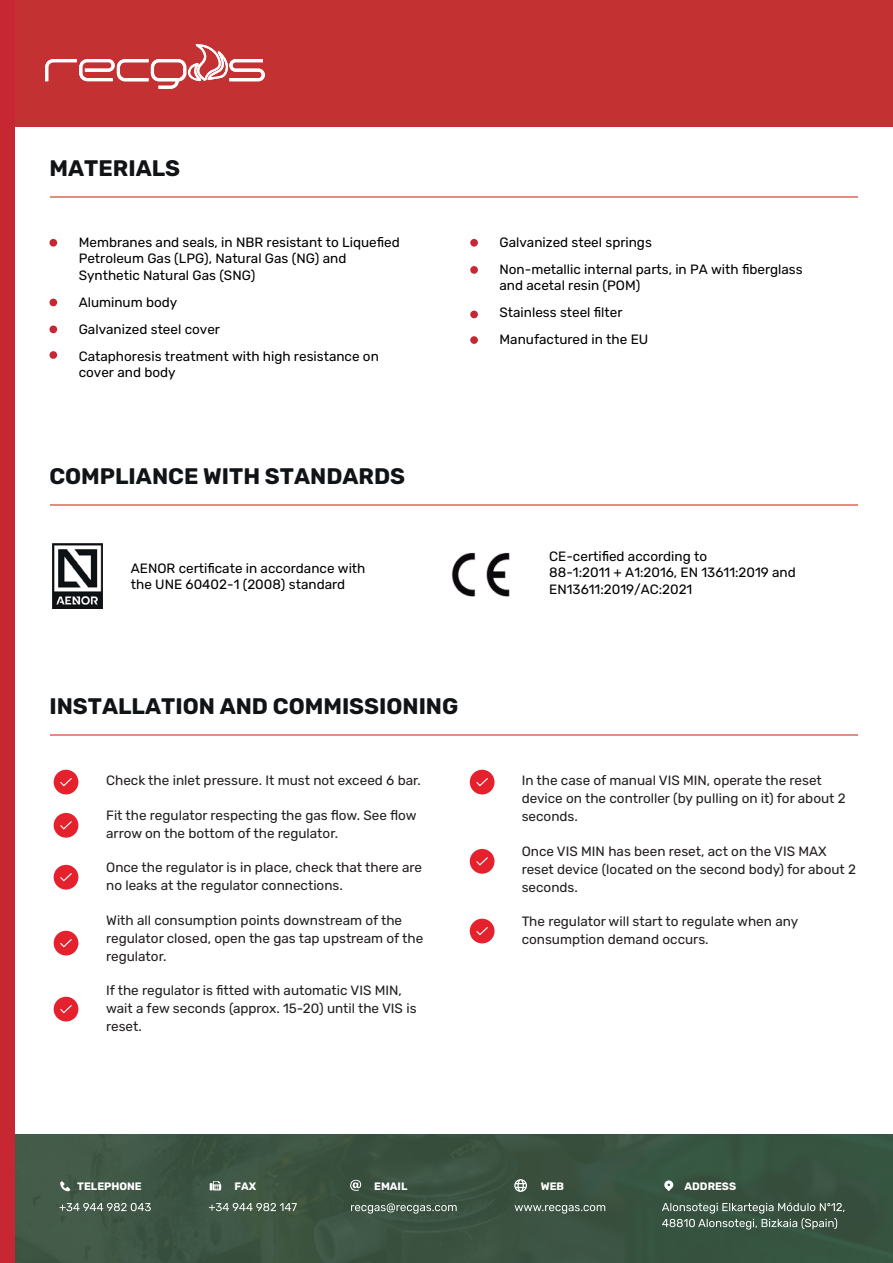
<style>
.page{position:relative;width:893px;height:1263px;background:#fff}
.page>*{position:absolute;margin:0;border:0;box-sizing:border-box;transform-origin:0 0}
.t1{font:700 22.5px "Rubik";color:#111416}
.t2{font:13.5px/18px "Rubik";color:#231f20}
.t3{font:13.5px/16.5px "Rubik";color:#000001}
.t4{font:700 10.8px "Rubik";color:#fff}
</style>
<div class="page">
<hr style="left:51px;top:197px;width:807px;height:1px;background:#d93b27">
<hr style="left:51px;top:505px;width:807px;height:1px;background:#d93b27">
<hr style="left:51px;top:735px;width:807px;height:1px;background:#d93b27">
<div style="left:49px;top:239px;width:8px;height:8px;background:#c62733;border-radius:50%"></div>
<div style="left:49px;top:299px;width:8px;height:7px;background:#c62733;border-radius:50%"></div>
<div style="left:49px;top:351px;width:8px;height:8px;background:#c62733;border-radius:50%"></div>
<div style="left:49px;top:326px;width:8px;height:7px;background:#c62733;border-radius:50%"></div>
<div style="left:470px;top:239px;width:8px;height:8px;background:#c62733;border-radius:50%"></div>
<div style="left:470px;top:266px;width:8px;height:8px;background:#c62733;border-radius:50%"></div>
<div style="left:470px;top:336px;width:8px;height:8px;background:#c62733;border-radius:50%"></div>
<div style="left:470px;top:311px;width:8px;height:7px;background:#c62733;border-radius:50%"></div>
<div style="left:54px;top:770px;width:24px;height:24px;background:#e4212c;border-radius:50%"></div>
<svg style="left:60px;top:778px;width:12px;height:8px"></svg>
<div style="left:54px;top:813px;width:24px;height:25px;background:#e4212c;border-radius:50%"></div>
<svg style="left:60px;top:821px;width:12px;height:8px"></svg>
<div style="left:54px;top:865px;width:24px;height:25px;background:#e4212c;border-radius:50%"></div>
<svg style="left:60px;top:873px;width:12px;height:8px"></svg>
<div style="left:470px;top:770px;width:24px;height:24px;background:#e4212c;border-radius:50%"></div>
<svg style="left:476px;top:778px;width:12px;height:8px"></svg>
<div style="left:470px;top:849px;width:24px;height:25px;background:#e4212c;border-radius:50%"></div>
<svg style="left:476px;top:857px;width:12px;height:8px"></svg>
<div style="left:470px;top:919px;width:24px;height:24px;background:#e4212c;border-radius:50%"></div>
<svg style="left:476px;top:927px;width:12px;height:8px"></svg>
<div style="left:54px;top:931px;width:24px;height:25px;background:#e4212c;border-radius:50%"></div>
<svg style="left:60px;top:939px;width:12px;height:8px"></svg>
<div style="left:54px;top:997px;width:24px;height:25px;background:#e4212c;border-radius:50%"></div>
<svg style="left:60px;top:1005px;width:12px;height:8px"></svg>
<img style="left:451px;top:552px;width:59px;height:45px">
<img style="left:52px;top:543px;width:50px;height:65px">
<div style="left:0;top:1134px;width:892px;height:129px;background:#3a5441"></div>
<div style="left:0;top:0;width:892px;height:126px;background:#c33133"></div>
<div style="left:0;top:0;width:14px;height:1263px;background:#c62733"></div>
<svg style="left:59px;top:1203px;width:92px;height:8px"></svg>
<svg style="left:209px;top:1203px;width:88px;height:8px"></svg>
<svg style="left:210px;top:1181px;width:11px;height:9px"></svg>
<svg style="left:351px;top:1203px;width:105px;height:11px"></svg>
<svg style="left:350px;top:1180px;width:11px;height:11px"></svg>
<svg style="left:662px;top:1203px;width:182px;height:27px"></svg>
<svg style="left:664px;top:1180px;width:9px;height:11px"></svg>
<svg style="left:514px;top:1205px;width:91px;height:9px"></svg>
<svg style="left:514px;top:1179px;width:13px;height:13px"></svg>
<svg style="left:60px;top:1181px;width:10px;height:10px"></svg>
<svg style="left:45px;top:44px;width:220px;height:45px"></svg>
<h1 class="t1" style="left:49px;top:156px;width:132px">MATERIALS</h1>
<p class="t3" style="left:79px;top:234px;width:322px">Membranes and seals, in NBR resistant to Liquefied<br>Petroleum Gas (LPG), Natural Gas (NG) and<br>Synthetic Natural Gas (SNG)</p>
<p class="t3" style="left:79px;top:289px;width:301px;line-height:27px">Aluminum body<br>Galvanized steel cover<br>Cataphoresis treatment with high resistance on</p>
<p class="t3" style="left:79px;top:365px;width:98px">cover and body</p>
<h1 class="t1" style="left:49px;top:464px;width:357px">COMPLIANCE WITH STANDARDS</h1>
<p class="t3" style="left:499px;top:229px;width:305px;line-height:27px">Galvanized steel springs<br>Non-metallic internal parts, in PA with fiberglass</p>
<p class="t3" style="left:499px;top:272px;width:150px;line-height:27px">and acetal resin (POM)<br>Stainless steel filter<br>Manufactured in the EU</p>
<p class="t3" style="left:131px;top:560px;width:236px">AENOR certificate in accordance with the UNE 60402-1 (2008) standard</p>
<p class="t3" style="left:549px;top:548px;width:248px">CE-certified according to<br>88-1:2011 + A1:2016, EN 13611:2019 and<br>EN13611:2019/AC:2021</p>
<h1 class="t1" style="left:49px;top:694px;width:410px">INSTALLATION AND COMMISSIONING</h1>
<p class="t2" style="left:106px;top:772px;width:316px">Check the inlet pressure. It must not exceed 6 bar.</p>
<p class="t2" style="left:106px;top:807px;width:312px">Fit the regulator respecting the gas flow. See flow arrow on the bottom of the regulator.</p>
<p class="t2" style="left:106px;top:859px;width:317px">Once the regulator is in place, check that there are no leaks at the regulator connections.</p>
<p class="t2" style="left:106px;top:912px;width:318px">With all consumption points downstream of the regulator closed, open the gas tap upstream of the regulator.</p>
<p class="t2" style="left:106px;top:982px;width:312px">If the regulator is fitted with automatic VIS MIN, wait a few seconds (approx. 15-20) until the VIS is reset.</p>
<p class="t2" style="left:521px;top:772px;width:325px">In the case of manual VIS MIN, operate the reset device on the controller (by pulling on it) for about 2 seconds.</p>
<p class="t2" style="left:521px;top:843px;width:336px">Once VIS MIN has been reset, act on the VIS MAX reset device (located on the second body) for about 2 seconds.</p>
<p class="t2" style="left:521px;top:913px;width:278px">The regulator will start to regulate when any consumption demand occurs.</p>
<p class="t4" style="left:77px;top:1180px;width:66px">TELEPHONE</p>
<p class="t4" style="left:234px;top:1180px;width:23px">FAX</p>
<p class="t4" style="left:374px;top:1180px;width:35px">EMAIL</p>
<p class="t4" style="left:541px;top:1180px;width:25px">WEB</p>
<p class="t4" style="left:684px;top:1180px;width:53px">ADDRESS</p>
</div>
